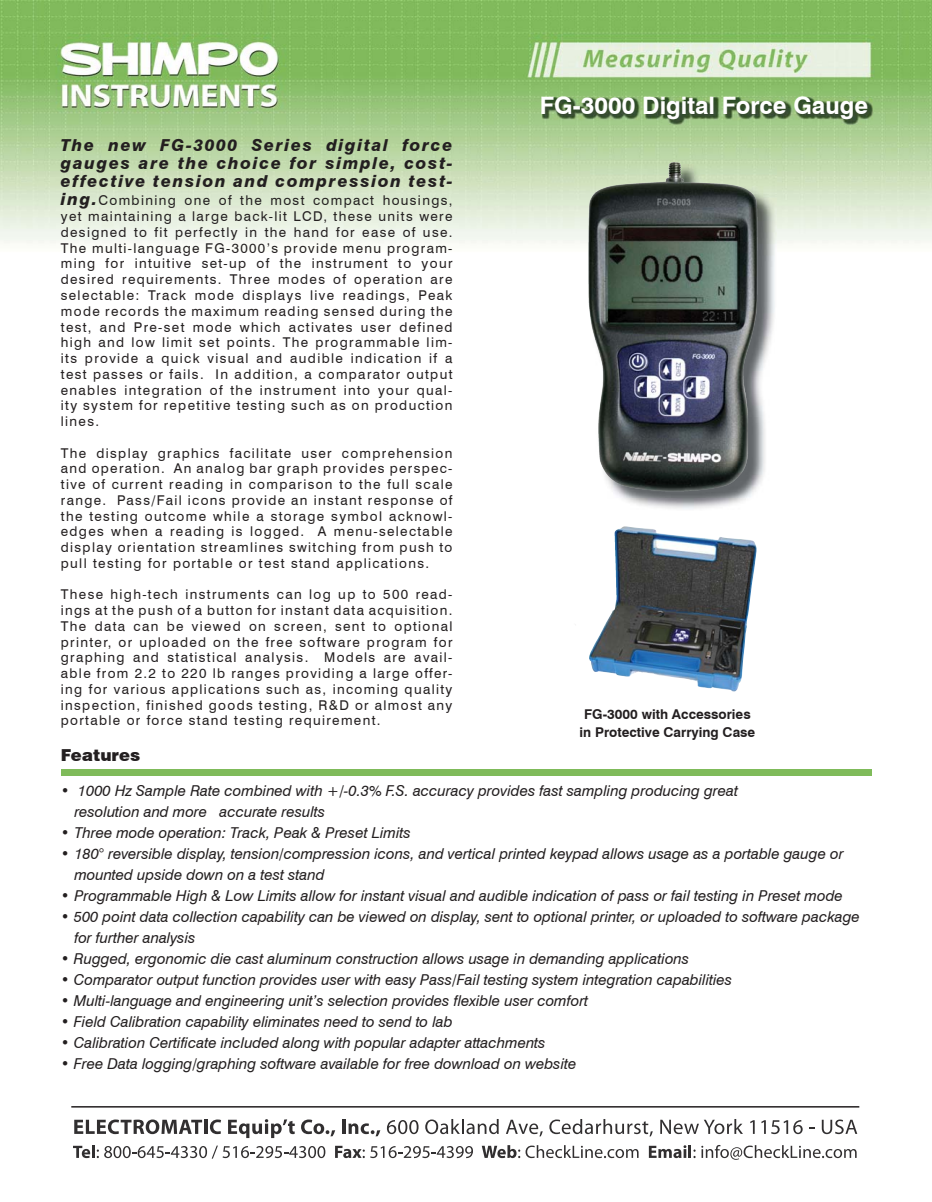
<style>
.page{position:relative;width:932px;height:1202px;background:#fff}
.page>*{position:absolute;margin:0;border:0;box-sizing:border-box;transform-origin:0 0}
.t1{font:700 24px "Swiss 721 BT";color:#fff}
.t2{font:italic 800 16.5px/18px "Swiss 721 BT";letter-spacing:.1em;color:#231f20;text-align:justify}
.t3{font:900 16.5px "Swiss 721 BT";color:#231f20}
.t4{font:italic 15px/21px "Swiss 721 BT";color:#231f20}
.t5{font:13.5px/15.8px "Swiss 721 BT";letter-spacing:.1em;color:#231f20;text-align:justify}
.t6{font:700 13.5px/18px "Swiss 721 BT";color:#231f20;text-align:center}
.s1{font-weight:800;font-style:italic;font-size:16.5px}
</style>
<div class="page">
<img style="left:0;top:0;width:932px;height:314px">
<img style="left:542px;top:97px;width:331px;height:27px">
<div style="left:61px;top:769px;width:810px;height:6px;background:#7fbb5a"></div>
<img style="left:590px;top:164px;width:186px;height:345px">
<img style="left:598px;top:354px;width:67px;height:137px">
<img style="left:589px;top:526px;width:168px;height:165px">
<hr style="left:71px;top:1106px;width:788px;height:1px;background:#231f20">
<svg style="left:74px;top:1119px;width:128px;height:15px"></svg>
<hr style="left:204px;top:1119px;width:3px;height:15px;background:#312f30">
<svg style="left:210px;top:1119px;width:11px;height:15px"></svg>
<svg style="left:228px;top:1119px;width:67px;height:19px"></svg>
<svg style="left:301px;top:1119px;width:34px;height:17px"></svg>
<hr style="left:342px;top:1119px;width:3px;height:15px;background:#312f30">
<svg style="left:348px;top:1123px;width:32px;height:13px"></svg>
<svg style="left:387px;top:1120px;width:31px;height:14px"></svg>
<svg style="left:425px;top:1119px;width:74px;height:15px"></svg>
<svg style="left:506px;top:1119px;width:37px;height:17px"></svg>
<svg style="left:549px;top:1119px;width:104px;height:17px"></svg>
<svg style="left:660px;top:1119px;width:83px;height:15px"></svg>
<svg style="left:750px;top:1120px;width:4px;height:14px"></svg>
<svg style="left:761px;top:1120px;width:41px;height:14px"></svg>
<svg style="left:822px;top:1119px;width:35px;height:15px"></svg>
<svg style="left:73px;top:1145px;width:252px;height:13px"></svg>
<svg style="left:335px;top:1146px;width:138px;height:12px"></svg>
<svg style="left:482px;top:1145px;width:156px;height:13px"></svg>
<svg style="left:649px;top:1145px;width:46px;height:13px"></svg>
<svg style="left:701px;top:1145px;width:155px;height:15px"></svg>
<p class="t2" style="left:61px;top:136px;width:393px">The new FG-3000 Series digital force gauges are the choice for simple, cost&shy;effective tension and compression test-</p>
<p class="t5" style="left:61px;top:193px;width:393px"><span class="s1">ing.</span>Combining one of the most compact housings, yet maintaining a large back-lit LCD, these units were designed to fit perfectly in the hand for ease of use.<br>The multi-language FG-3000’s provide menu program&shy;ming for intuitive set-up of the instrument to your desired requirements. Three modes of operation are selectable: Track mode displays live readings, Peak mode records the maximum reading sensed during the test, and Pre-set mode which activates user defined high and low limit set points. The programmable lim&shy;its provide a quick visual and audible indication if a test passes or fails. In addition, a comparator output enables integration of the instrument into your qual&shy;ity system for repetitive testing such as on production lines.</p>
<p class="t5" style="left:61px;top:445px;width:393px">The display graphics facilitate user comprehension and operation. An analog bar graph provides perspec&shy;tive of current reading in comparison to the full scale range. Pass/Fail icons provide an instant response of the testing outcome while a storage symbol acknowl&shy;edges when a reading is logged. A menu-selectable display orientation streamlines switching from push to pull testing for portable or test stand applications.</p>
<p class="t5" style="left:61px;top:586px;width:393px">These high-tech instruments can log up to 500 read&shy;ings at the push of a button for instant data acquisition.<br>The data can be viewed on screen, sent to optional printer, or uploaded on the free software program for graphing and statistical analysis. Models are avail&shy;able from 2.2 to 220 lb ranges providing a large offer&shy;ing for various applications such as, incoming quality inspection, finished goods testing, R&amp;D or almost any portable or force stand testing requirement.</p>
<p class="t3" style="left:61px;top:745px;width:81px">Features</p>
<h1 class="t1" style="left:540px;top:91px;width:330px">FG-3000 Digital Force Gauge</h1>
<p class="t6" style="left:579px;top:705px;width:177px">FG-3000 with Accessories in Protective Carrying Case</p>
<p class="t4" style="left:74px;top:780px;width:665px;text-indent:-14px">• 1000 Hz Sample Rate combined with +/-0.3% F.S. accuracy provides fast sampling producing great resolution and more accurate results</p>
<p class="t4" style="left:61px;top:822px;width:351px">• Three mode operation: Track, Peak &amp; Preset Limits</p>
<p class="t4" style="left:74px;top:843px;width:770px;text-indent:-14px">• 180° reversible display, tension/compression icons, and vertical printed keypad allows usage as a portable gauge or mounted upside down on a test stand</p>
<p class="t4" style="left:61px;top:885px;width:783px">• Programmable High &amp; Low Limits allow for instant visual and audible indication of pass or fail testing in Preset mode</p>
<p class="t4" style="left:74px;top:906px;width:787px;text-indent:-14px">• 500 point data collection capability can be viewed on display, sent to optional printer, or uploaded to software package for further analysis</p>
<p class="t4" style="left:61px;top:948px;width:630px">• Rugged, ergonomic die cast aluminum construction allows usage in demanding applications</p>
<p class="t4" style="left:61px;top:969px;width:673px">• Comparator output function provides user with easy Pass/Fail testing system integration capabilities</p>
<p class="t4" style="left:61px;top:990px;width:529px">• Multi-language and engineering unit’s selection provides flexible user comfort</p>
<p class="t4" style="left:61px;top:1011px;width:393px">• Field Calibration capability eliminates need to send to lab</p>
<p class="t4" style="left:61px;top:1032px;width:486px">• Calibration Certificate included along with popular adapter attachments</p>
<p class="t4" style="left:61px;top:1053px;width:517px">• Free Data logging/graphing software available for free download on website</p>
</div>
